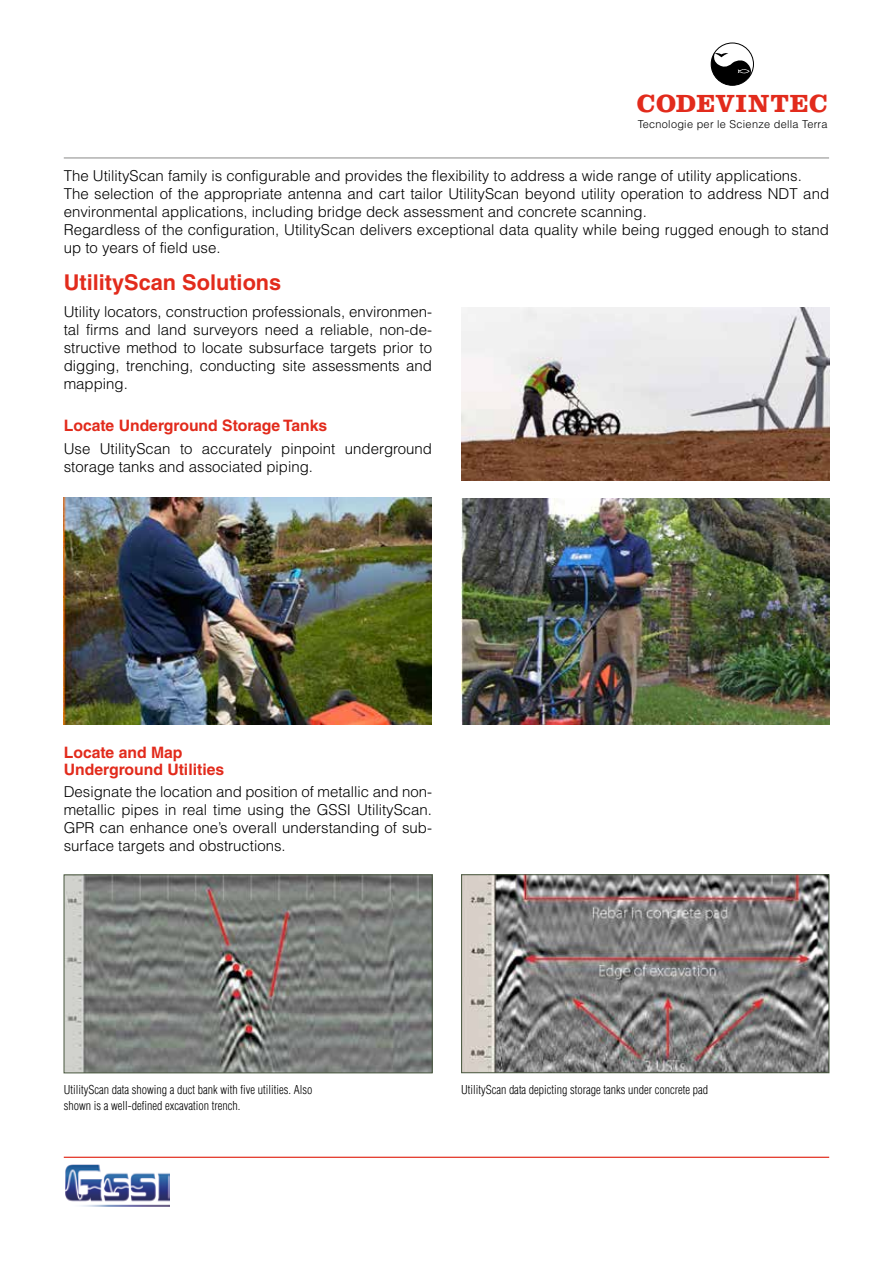
<style>
.page{position:relative;width:893px;height:1263px;background:#fff}
.page>*{position:absolute;margin:0;border:0;box-sizing:border-box;transform-origin:0 0}
.t1{font:700 25.8px "Clarendon LT Std";letter-spacing:.03em;color:#e22b1c}
.t2{font:700 21.75px "Helvetica LT Std";color:#e22b1c}
.t3{font:700 15.75px/16.5px "Helvetica LT Std";color:#e22b1c}
.t4{font:300 15px/18px "Helvetica LT Std";color:#000}
.t5{font:300 condensed 12px/16.2px "Helvetica LT Std";color:#000}
.t6{font:300 10.95px "Helvetica LT Std";letter-spacing:.025em;color:#000}
</style>
<div class="page">
<hr style="left:64px;top:157px;width:765px;height:2px;background:#9d9d9c">
<hr style="left:64px;top:1157px;width:765px;height:1px;background:#e22b1c">
<svg style="left:711px;top:43px;width:42px;height:42px"></svg>
<div style="left:711px;top:43px;width:43px;height:43px;border:1px solid #000;border-radius:50%"></div>
<img style="left:65px;top:1164px;width:105px;height:42px">
<img style="left:64px;top:498px;width:368px;height:226px">
<img style="left:66px;top:877px;width:364px;height:194px">
<div style="left:64px;top:875px;width:368px;height:198px;border:1px solid #49583f"></div>
<img style="left:461px;top:307px;width:368px;height:173px">
<img style="left:461px;top:498px;width:368px;height:227px">
<img style="left:463px;top:876px;width:364px;height:195px">
<div style="left:461px;top:874px;width:368px;height:199px;border:1px solid #49583f"></div>
<h1 class="t1" style="left:637px;top:87px;width:192px">CODEVINTEC</h1>
<p class="t6" style="left:638px;top:117px;width:191px">Tecnologie per le Scienze della Terra</p>
<p class="t4" style="left:64px;top:166px;width:767px">The UtilityScan family is configurable and provides the flexibility to address a wide range of utility applications.<br>The selection of the appropriate antenna and cart tailor UtilityScan beyond utility operation to address NDT and environmental applications, including bridge deck assessment and concrete scanning.<br>Regardless of the configuration, UtilityScan delivers exceptional data quality while being rugged enough to stand up to years of field use.</p>
<h2 class="t2" style="left:64px;top:269px;width:219px">UtilityScan Solutions</h2>
<p class="t4" style="left:64px;top:302px;width:370px;text-align:justify">Utility locators, construction professionals, environmen&shy;tal firms and land surveyors need a reliable, non-de&shy;structive method to locate subsurface targets prior to digging, trenching, conducting site assessments and mapping.</p>
<p class="t3" style="left:64px;top:417px;width:265px">Locate Underground Storage Tanks</p>
<p class="t4" style="left:64px;top:439px;width:370px">Use UtilityScan to accurately pinpoint underground storage tanks and associated piping.</p>
<p class="t3" style="left:64px;top:744px;width:162px">Locate and Map<br>Underground Utilities</p>
<p class="t4" style="left:64px;top:783px;width:370px;text-align:justify">Designate the location and position of metallic and non&shy;metallic pipes in real time using the GSSI UtilityScan.<br>GPR can enhance one’s overall understanding of sub&shy;surface targets and obstructions.</p>
<p class="t5" style="left:64px;top:1081px;width:250px">UtilityScan data showing a duct bank with five utilities. Also shown is a well-defined excavation trench.</p>
<p class="t5" style="left:461px;top:1081px;width:249px">UtilityScan data depicting storage tanks under concrete pad</p>
</div>
